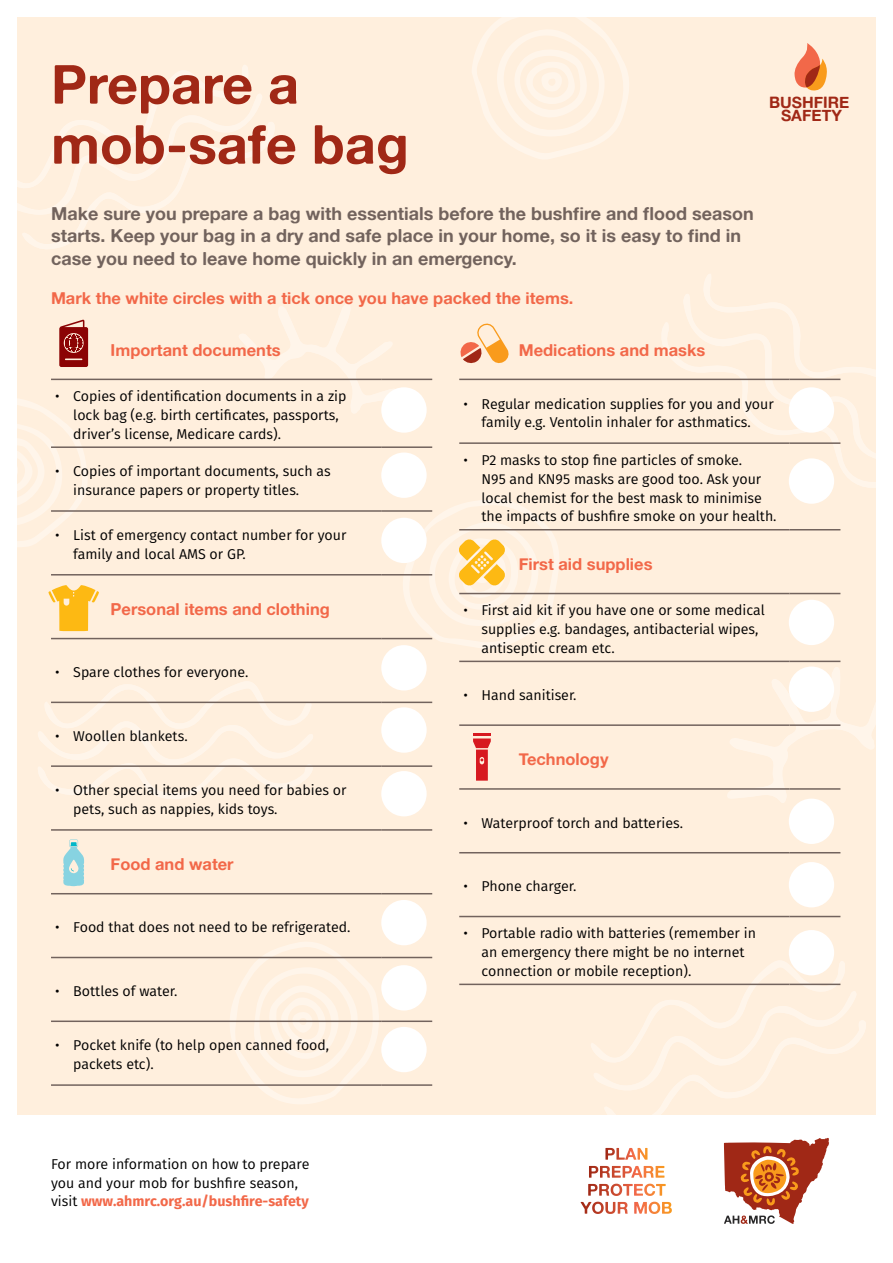
<style>
.page{position:relative;width:893px;height:1263px;background:#fff}
.page>*{position:absolute;margin:0;border:0;box-sizing:border-box;transform-origin:0 0}
.t1{font:54px/60px "Alte Haas Grotesk Bold";color:#a02816}
.t2{font:18px/22.5px "Alte Haas Grotesk Bold";color:#72635d}
.t3{font:16.5px "Alte Haas Grotesk Bold";color:#f26849}
.t4{font:15.75px/13.6px "Alte Haas Grotesk Bold";color:#a02816;text-align:center}
.t5{font:14.25px/18.8px "Fira Sans";color:#000}
.s1{font-weight:700;color:#f26849}
</style>
<div class="page">
<div style="left:17px;top:17px;width:859px;height:1097px;background:#ffefdd"></div>
<svg style="left:17px;top:65px;width:258px;height:184px"></svg>
<svg style="left:660px;top:274px;width:216px;height:216px"></svg>
<svg style="left:589px;top:960px;width:277px;height:154px"></svg>
<svg style="left:38px;top:681px;width:276px;height:118px"></svg>
<svg style="left:224px;top:942px;width:157px;height:162px"></svg>
<svg style="left:17px;top:399px;width:70px;height:148px"></svg>
<svg style="left:472px;top:17px;width:157px;height:142px"></svg>
<svg style="left:237px;top:304px;width:164px;height:109px"></svg>
<svg style="left:727px;top:667px;width:149px;height:137px"></svg>
<svg style="left:724px;top:1138px;width:105px;height:86px"></svg>
<svg style="left:794px;top:43px;width:33px;height:48px"></svg>
<svg style="left:649px;top:1202px;width:11px;height:12px"></svg>
<svg style="left:644px;top:1184px;width:11px;height:12px"></svg>
<svg style="left:589px;top:1166px;width:43px;height:12px"></svg>
<svg style="left:605px;top:1148px;width:42px;height:12px"></svg>
<hr style="left:51px;top:379px;width:330px;height:1px;background:#72635d">
<hr style="left:381px;top:379px;width:51px;height:1px;background:#72635d">
<hr style="left:51px;top:446px;width:330px;height:2px;background:#72635d">
<hr style="left:381px;top:446px;width:51px;height:2px;background:#72635d">
<hr style="left:51px;top:510px;width:330px;height:2px;background:#72635d">
<hr style="left:381px;top:510px;width:51px;height:2px;background:#72635d">
<hr style="left:51px;top:574px;width:330px;height:1px;background:#72635d">
<hr style="left:381px;top:574px;width:51px;height:1px;background:#72635d">
<hr style="left:51px;top:638px;width:330px;height:1px;background:#72635d">
<hr style="left:381px;top:638px;width:51px;height:1px;background:#72635d">
<hr style="left:51px;top:702px;width:330px;height:1px;background:#72635d">
<hr style="left:381px;top:702px;width:51px;height:1px;background:#72635d">
<hr style="left:51px;top:765px;width:330px;height:2px;background:#72635d">
<hr style="left:381px;top:765px;width:51px;height:2px;background:#72635d">
<hr style="left:51px;top:829px;width:330px;height:2px;background:#72635d">
<hr style="left:381px;top:829px;width:51px;height:2px;background:#72635d">
<hr style="left:51px;top:893px;width:330px;height:1px;background:#72635d">
<hr style="left:381px;top:893px;width:51px;height:1px;background:#72635d">
<hr style="left:51px;top:957px;width:330px;height:1px;background:#72635d">
<hr style="left:381px;top:957px;width:51px;height:1px;background:#72635d">
<hr style="left:51px;top:1020px;width:330px;height:2px;background:#72635d">
<hr style="left:381px;top:1020px;width:51px;height:2px;background:#72635d">
<hr style="left:51px;top:1084px;width:330px;height:2px;background:#72635d">
<hr style="left:381px;top:1084px;width:51px;height:2px;background:#72635d">
<hr style="left:459px;top:379px;width:330px;height:1px;background:#72635d">
<hr style="left:789px;top:379px;width:51px;height:1px;background:#72635d">
<hr style="left:459px;top:442px;width:330px;height:2px;background:#72635d">
<hr style="left:789px;top:442px;width:51px;height:2px;background:#72635d">
<hr style="left:459px;top:529px;width:330px;height:1px;background:#72635d">
<hr style="left:789px;top:529px;width:51px;height:1px;background:#72635d">
<hr style="left:459px;top:593px;width:330px;height:1px;background:#72635d">
<hr style="left:789px;top:593px;width:51px;height:1px;background:#72635d">
<hr style="left:459px;top:661px;width:330px;height:1px;background:#72635d">
<hr style="left:789px;top:661px;width:51px;height:1px;background:#72635d">
<hr style="left:459px;top:724px;width:330px;height:2px;background:#72635d">
<hr style="left:789px;top:724px;width:51px;height:2px;background:#72635d">
<hr style="left:459px;top:788px;width:330px;height:2px;background:#72635d">
<hr style="left:789px;top:788px;width:51px;height:2px;background:#72635d">
<hr style="left:459px;top:852px;width:330px;height:1px;background:#72635d">
<hr style="left:789px;top:852px;width:51px;height:1px;background:#72635d">
<hr style="left:459px;top:916px;width:330px;height:1px;background:#72635d">
<hr style="left:789px;top:916px;width:51px;height:1px;background:#72635d">
<hr style="left:459px;top:983px;width:330px;height:2px;background:#72635d">
<hr style="left:789px;top:983px;width:51px;height:2px;background:#72635d">
<svg style="left:460px;top:323px;width:49px;height:41px"></svg>
<svg style="left:59px;top:320px;width:29px;height:47px"></svg>
<svg style="left:48px;top:585px;width:51px;height:46px"></svg>
<svg style="left:63px;top:839px;width:21px;height:48px"></svg>
<svg style="left:394px;top:500px;width:166px;height:148px"></svg>
<hr style="left:473px;top:733px;width:18px;height:3px;background:#d71920">
<svg style="left:473px;top:738px;width:18px;height:43px"></svg>
<div style="left:381px;top:387px;width:46px;height:46px;background:#fff;border-radius:50%"></div>
<div style="left:789px;top:387px;width:45px;height:46px;background:#fff;border-radius:50%"></div>
<div style="left:381px;top:452px;width:46px;height:46px;background:#fff;border-radius:50%"></div>
<div style="left:789px;top:458px;width:45px;height:46px;background:#fff;border-radius:50%"></div>
<div style="left:381px;top:518px;width:46px;height:45px;background:#fff;border-radius:50%"></div>
<div style="left:789px;top:600px;width:45px;height:45px;background:#fff;border-radius:50%"></div>
<div style="left:789px;top:666px;width:45px;height:46px;background:#fff;border-radius:50%"></div>
<div style="left:789px;top:799px;width:45px;height:45px;background:#fff;border-radius:50%"></div>
<div style="left:789px;top:862px;width:45px;height:45px;background:#fff;border-radius:50%"></div>
<div style="left:789px;top:930px;width:45px;height:45px;background:#fff;border-radius:50%"></div>
<div style="left:381px;top:645px;width:46px;height:45px;background:#fff;border-radius:50%"></div>
<div style="left:381px;top:707px;width:46px;height:46px;background:#fff;border-radius:50%"></div>
<div style="left:381px;top:771px;width:46px;height:45px;background:#fff;border-radius:50%"></div>
<div style="left:381px;top:900px;width:46px;height:45px;background:#fff;border-radius:50%"></div>
<div style="left:381px;top:965px;width:46px;height:45px;background:#fff;border-radius:50%"></div>
<div style="left:381px;top:1027px;width:46px;height:45px;background:#fff;border-radius:50%"></div>
<h1 class="t1" style="left:51px;top:53px;width:359px">Prepare a mob-safe bag</h1>
<p class="t4" style="left:769px;top:95px;width:82px">BUSHFIRE<br>SAFETY</p>
<p class="t2" style="left:51px;top:201px;width:704px">Make sure you prepare a bag with essentials before the bushfire and flood season starts. Keep your bag in a dry and safe place in your home, so it is easy to find in case you need to leave home quickly in an emergency.</p>
<p class="t3" style="left:51px;top:288px;width:524px">Mark the white circles with a tick once you have packed the items.</p>
<p class="t3" style="left:111px;top:339px;width:172px">Important documents</p>
<p class="t5" style="left:73px;top:386px;width:275px;text-indent:-18px">• Copies of identification documents in a zip lock bag (e.g. birth certificates, passports, driver’s license, Medicare cards).</p>
<p class="t5" style="left:73px;top:462px;width:259px;text-indent:-18px">• Copies of important documents, such as insurance papers or property titles.</p>
<p class="t5" style="left:73px;top:525px;width:275px;text-indent:-18px">• List of emergency contact number for your family and local AMS or GP.</p>
<p class="t3" style="left:519px;top:339px;width:188px">Medications and masks</p>
<p class="t5" style="left:463px;top:394px;width:312px;text-align:center">• Regular medication supplies for you and your family e.g. Ventolin inhaler for asthmatics.</p>
<p class="t5" style="left:481px;top:450px;width:297px;text-indent:-18px">• P2 masks to stop fine particles of smoke.<br>N95 and KN95 masks are good too. Ask your local chemist for the best mask to minimise the impacts of bushfire smoke on your health.</p>
<p class="t3" style="left:519px;top:554px;width:135px">First aid supplies</p>
<p class="t5" style="left:481px;top:601px;width:285px;text-indent:-18px">• First aid kit if you have one or some medical supplies e.g. bandages, antibacterial wipes, antiseptic cream etc.</p>
<p class="t5" style="left:463px;top:685px;width:115px">• Hand sanitiser.</p>
<p class="t3" style="left:111px;top:599px;width:221px">Personal items and clothing</p>
<p class="t5" style="left:55px;top:662px;width:195px">• Spare clothes for everyone.</p>
<p class="t5" style="left:55px;top:726px;width:134px">• Woollen blankets.</p>
<p class="t5" style="left:73px;top:781px;width:275px;text-indent:-18px">• Other special items you need for babies or pets, such as nappies, kids toys.</p>
<p class="t3" style="left:111px;top:854px;width:125px">Food and water</p>
<p class="t5" style="left:55px;top:917px;width:297px">• Food that does not need to be refrigerated.</p>
<p class="t5" style="left:55px;top:981px;width:124px">• Bottles of water.</p>
<p class="t5" style="left:73px;top:1036px;width:257px;text-indent:-18px">• Pocket knife (to help open canned food, packets etc).</p>
<p class="t5" style="left:51px;top:1154px;width:260px">For more information on how to prepare you and your mob for bushfire season, visit <span class="s1">www.ahmrc.org.au/bushfire-safety</span></p>
<p class="t3" style="left:519px;top:749px;width:91px">Technology</p>
<p class="t5" style="left:463px;top:813px;width:221px">• Waterproof torch and batteries.</p>
<p class="t5" style="left:463px;top:877px;width:114px">• Phone charger.</p>
<p class="t5" style="left:481px;top:924px;width:276px;text-indent:-18px">• Portable radio with batteries (remember in an emergency there might be no internet connection or mobile reception).</p>
</div>
